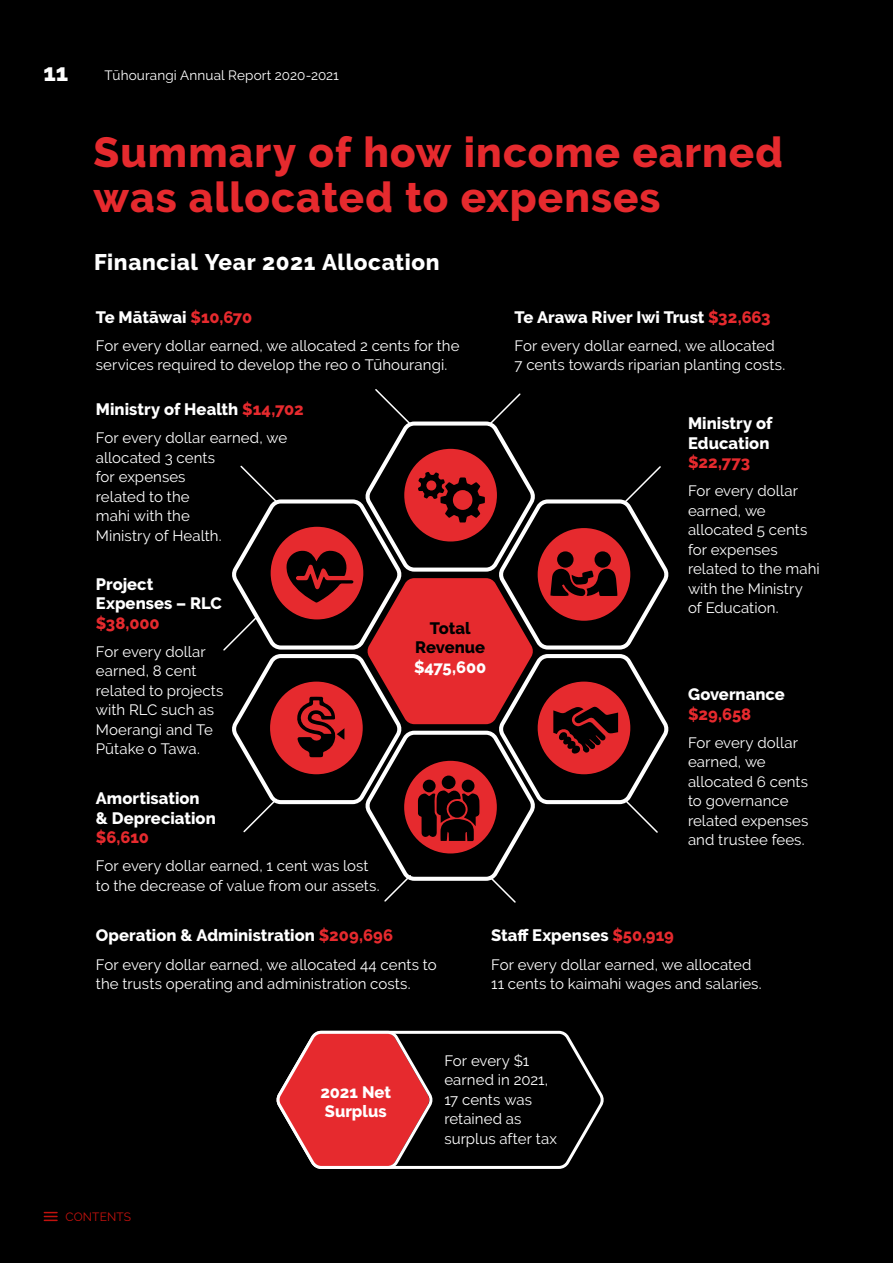
<style>
.page{position:relative;width:893px;height:1263px;background:#000}
.page>*{position:absolute;margin:0;border:0;box-sizing:border-box;transform-origin:0 0}
.t1{font:800 42px/45px "Raleway";letter-spacing:.025em;color:#e62a2e}
.t2{font:800 24px "Raleway";color:#fff}
.t3{font:800 22.5px "Raleway";letter-spacing:.025em;color:#fff}
.t4{font:800 16.5px/19.5px "Raleway";color:#fff}
.t5{font:800 16.5px "Raleway";color:#e62a2e}
.t6{font:800 16.5px/19.5px "Raleway";letter-spacing:-.005em;color:#000;text-align:center}
.t7{font:15px/19.5px "Raleway";letter-spacing:.005em;color:#fff}
.t8{font:13.5px "Raleway";letter-spacing:.01em;color:#fff}
.t9{font:12px "Raleway";letter-spacing:.01em;color:#c2120e}
.s1{color:#e62a2e}
</style>
<div class="page">
<svg style="left:44px;top:1212px;width:13px;height:9px"></svg>
<svg style="left:435px;top:1030px;width:169px;height:139px"></svg>
<svg style="left:276px;top:1030px;width:159px;height:139px"></svg>
<svg style="left:239px;top:389px;width:423px;height:514px"></svg>
<svg style="left:223px;top:616px;width:35px;height:36px"></svg>
<h2 class="t2" style="left:44px;top:59px;width:26px">11</h2>
<p class="t8" style="left:105px;top:67px;width:236px">Tūhourangi Annual Report 2020-2021</p>
<h1 class="t1" style="left:94px;top:130px;width:691px">Summary of how income earned was allocated to expenses</h1>
<h3 class="t3" style="left:94px;top:249px;width:347px">Financial Year 2021 Allocation</h3>
<p class="t4" style="left:96px;top:307px;width:158px">Te Mātāwai <span class="s1">$10,670</span></p>
<p class="t7" style="left:96px;top:336px;width:365px">For every dollar earned, we allocated 2 cents for the services required to develop the reo o Tūhourangi.</p>
<p class="t4" style="left:514px;top:307px;width:257px">Te Arawa River Iwi Trust <span class="s1">$32,663</span></p>
<p class="t7" style="left:514px;top:336px;width:272px">For every dollar earned, we allocated<br>7 cents towards riparian planting costs.</p>
<p class="t4" style="left:96px;top:400px;width:209px">Ministry of Health <span class="s1">$14,702</span></p>
<p class="t7" style="left:96px;top:428px;width:193px">For every dollar earned, we allocated 3 cents<br>for expenses<br>related to the<br>mahi with the<br>Ministry of Health.</p>
<p class="t4" style="left:96px;top:574px;width:128px">Project<br>Expenses – RLC</p>
<p class="t5" style="left:96px;top:613px;width:65px">$38,000</p>
<p class="t7" style="left:96px;top:641px;width:129px">For every dollar earned, 8 cent related to projects with RLC such as<br>Moerangi and Te<br>Pūtake o Tawa.</p>
<p class="t4" style="left:96px;top:789px;width:121px">Amortisation &amp; Depreciation</p>
<p class="t5" style="left:96px;top:828px;width:54px">$6,610</p>
<p class="t7" style="left:96px;top:856px;width:285px">For every dollar earned, 1 cent was lost to the decrease of value from our assets.</p>
<p class="t6" style="left:415px;top:618px;width:71px">Total<br>Revenue</p>
<p class="t4" style="left:414px;top:657px;width:74px">$475,600</p>
<p class="t4" style="left:688px;top:414px;width:86px">Ministry of<br>Education</p>
<p class="t5" style="left:688px;top:453px;width:64px">$22,773</p>
<p class="t7" style="left:688px;top:481px;width:133px">For every dollar earned, we allocated 5 cents for expenses related to the mahi with the Ministry of Education.</p>
<p class="t4" style="left:688px;top:685px;width:98px">Governance</p>
<p class="t5" style="left:688px;top:705px;width:65px">$29,658</p>
<p class="t7" style="left:688px;top:733px;width:122px">For every dollar earned, we allocated 6 cents to governance related expenses and trustee fees.</p>
<p class="t4" style="left:96px;top:926px;width:299px">Operation &amp; Administration <span class="s1">$209,696</span></p>
<p class="t7" style="left:96px;top:954px;width:342px">For every dollar earned, we allocated 44 cents to the trusts operating and administration costs.</p>
<p class="t4" style="left:491px;top:926px;width:184px">Staff Expenses <span class="s1">$50,919</span></p>
<p class="t7" style="left:491px;top:954px;width:272px">For every dollar earned, we allocated<br>11 cents to kaimahi wages and salaries.</p>
<p class="t4" style="left:320px;top:1082px;width:72px">2021 Net<br>Surplus</p>
<p class="t7" style="left:444px;top:1050px;width:114px">For every $1 earned in 2021,<br>17 cents was retained as surplus after tax</p>
<p class="t9" style="left:65px;top:1210px;width:67px">CONTENTS</p>
</div>
